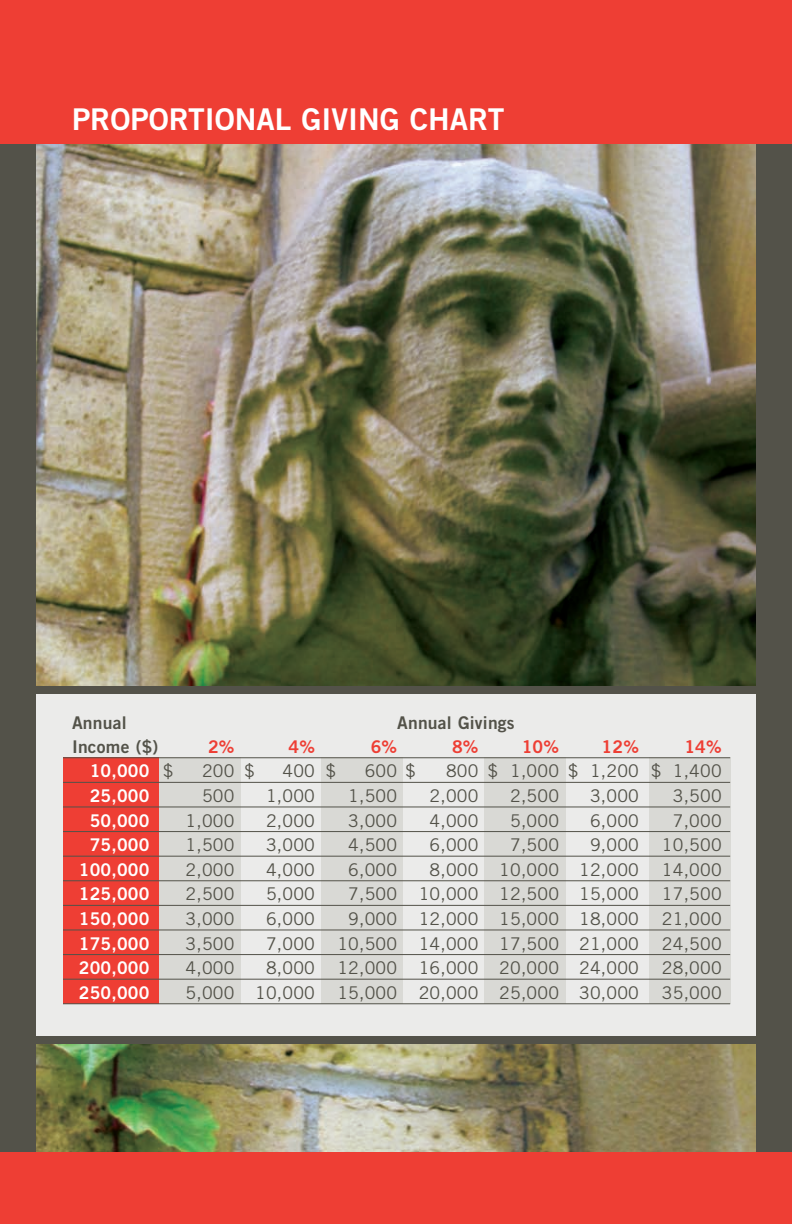
<style>
.page{position:relative;width:792px;height:1224px;background:#535249}
.page>*{position:absolute;margin:0;border:0;box-sizing:border-box;transform-origin:0 0}
.t1{font:30px "Trade Gothic Bold Two";color:#fff}
.t2{font:17.6px "Trade Gothic";letter-spacing:.01em;color:#535249}
.t3{font:17.6px "Trade Gothic Bold Two";letter-spacing:.01em;color:#fff}
.t4{font:17.6px "Trade Gothic Bold Two";letter-spacing:.01em;color:#535249}
.t5{font:17.6px "Trade Gothic Bold Two";color:#ee3e34}
.s1{font-family:"Trade Gothic";color:#535249}
</style>
<div class="page">
<img style="left:36px;top:144px;width:720px;height:1008px">
<div style="left:36px;top:691px;width:720px;height:346px;background:#ebebea"></div>
<div style="left:63px;top:758px;width:97px;height:246px;background:#ee3e34"></div>
<div style="left:36px;top:1037px;width:720px;height:7px;background:#535249"></div>
<div style="left:36px;top:686px;width:720px;height:8px;background:#535249"></div>
<div style="left:159px;top:758px;width:82px;height:246px;background:#d9d9d5"></div>
<div style="left:321px;top:758px;width:82px;height:246px;background:#d9d9d5"></div>
<div style="left:484px;top:758px;width:82px;height:246px;background:#d9d9d5"></div>
<div style="left:649px;top:758px;width:81px;height:246px;background:#d9d9d5"></div>
<hr style="left:63px;top:757px;width:667px;height:1px;background:#535249">
<hr style="left:63px;top:782px;width:667px;height:1px;background:#535249">
<hr style="left:63px;top:807px;width:667px;height:1px;background:#535249">
<hr style="left:63px;top:831px;width:667px;height:1px;background:#535249">
<hr style="left:63px;top:856px;width:667px;height:1px;background:#535249">
<hr style="left:63px;top:880px;width:667px;height:1px;background:#535249">
<hr style="left:63px;top:905px;width:667px;height:1px;background:#535249">
<hr style="left:63px;top:930px;width:667px;height:1px;background:#535249">
<hr style="left:63px;top:954px;width:667px;height:1px;background:#535249">
<hr style="left:63px;top:979px;width:667px;height:1px;background:#535249">
<hr style="left:63px;top:1003px;width:667px;height:1px;background:#535249">
<div style="left:0;top:1152px;width:792px;height:72px;background:#ee3e34"></div>
<div style="left:0;top:0;width:792px;height:144px;background:#ee3e34"></div>
<h1 class="t1" style="left:72px;top:108px;width:434px">PROPORTIONAL GIVING CHART</h1>
<p class="t4" style="left:72px;top:717px;width:56px">Annual</p>
<p class="t4" style="left:397px;top:717px;width:119px">Annual Givings</p>
<p class="t4" style="left:72px;top:740px;width:88px">Income ($)</p>
<p class="t5" style="left:208px;top:740px;width:28px">2%</p>
<p class="t5" style="left:289px;top:740px;width:28px">4%</p>
<p class="t5" style="left:371px;top:740px;width:28px">6%</p>
<p class="t5" style="left:452px;top:740px;width:28px">8%</p>
<p class="t5" style="left:522px;top:740px;width:39px">10%</p>
<p class="t5" style="left:602px;top:740px;width:39px">12%</p>
<p class="t5" style="left:684px;top:740px;width:39px">14%</p>
<p class="t3" style="left:90px;top:765px;width:85px">10,000 <span class="s1">$</span></p>
<p class="t2" style="left:202px;top:765px;width:54px">200 $</p>
<p class="t2" style="left:283px;top:765px;width:55px">400 $</p>
<p class="t2" style="left:365px;top:765px;width:52px">600 $</p>
<p class="t2" style="left:446px;top:765px;width:277px">800 $ 1,000 $ 1,200 $ 1,400</p>
<p class="t3" style="left:90px;top:789px;width:61px">25,000</p>
<p class="t2" style="left:202px;top:789px;width:34px">500</p>
<p class="t2" style="left:266px;top:789px;width:50px">1,000</p>
<p class="t2" style="left:348px;top:789px;width:50px">1,500</p>
<p class="t2" style="left:430px;top:789px;width:50px">2,000</p>
<p class="t2" style="left:510px;top:789px;width:50px">2,500</p>
<p class="t2" style="left:590px;top:789px;width:50px">3,000</p>
<p class="t2" style="left:673px;top:789px;width:50px">3,500</p>
<p class="t3" style="left:90px;top:814px;width:61px">50,000</p>
<p class="t2" style="left:186px;top:814px;width:50px">1,000</p>
<p class="t2" style="left:266px;top:814px;width:50px">2,000</p>
<p class="t2" style="left:348px;top:814px;width:50px">3,000</p>
<p class="t2" style="left:430px;top:814px;width:50px">4,000</p>
<p class="t2" style="left:510px;top:814px;width:50px">5,000</p>
<p class="t2" style="left:590px;top:814px;width:50px">6,000</p>
<p class="t2" style="left:673px;top:814px;width:50px">7,000</p>
<p class="t3" style="left:90px;top:838px;width:61px">75,000</p>
<p class="t2" style="left:186px;top:838px;width:50px">1,500</p>
<p class="t2" style="left:266px;top:838px;width:50px">3,000</p>
<p class="t2" style="left:348px;top:838px;width:50px">4,500</p>
<p class="t2" style="left:430px;top:838px;width:50px">6,000</p>
<p class="t2" style="left:510px;top:838px;width:50px">7,500</p>
<p class="t2" style="left:590px;top:838px;width:50px">9,000</p>
<p class="t2" style="left:662px;top:838px;width:61px">10,500</p>
<p class="t3" style="left:79px;top:863px;width:72px">100,000</p>
<p class="t2" style="left:186px;top:863px;width:50px">2,000</p>
<p class="t2" style="left:266px;top:863px;width:50px">4,000</p>
<p class="t2" style="left:348px;top:863px;width:50px">6,000</p>
<p class="t2" style="left:430px;top:863px;width:211px">8,000 10,000 12,000</p>
<p class="t2" style="left:662px;top:863px;width:61px">14,000</p>
<p class="t3" style="left:79px;top:888px;width:72px">125,000</p>
<p class="t2" style="left:186px;top:888px;width:50px">2,500</p>
<p class="t2" style="left:266px;top:888px;width:50px">5,000</p>
<p class="t2" style="left:348px;top:888px;width:292px">7,500 10,000 12,500 15,000</p>
<p class="t2" style="left:662px;top:888px;width:61px">17,500</p>
<p class="t3" style="left:79px;top:912px;width:72px">150,000</p>
<p class="t2" style="left:186px;top:912px;width:50px">3,000</p>
<p class="t2" style="left:266px;top:912px;width:50px">6,000</p>
<p class="t2" style="left:348px;top:912px;width:292px">9,000 12,000 15,000 18,000</p>
<p class="t2" style="left:662px;top:912px;width:61px">21,000</p>
<p class="t3" style="left:79px;top:937px;width:72px">175,000</p>
<p class="t2" style="left:186px;top:937px;width:50px">3,500</p>
<p class="t2" style="left:266px;top:937px;width:50px">7,000</p>
<p class="t2" style="left:337px;top:937px;width:303px">10,500 14,000 17,500 21,000</p>
<p class="t2" style="left:662px;top:937px;width:61px">24,500</p>
<p class="t3" style="left:79px;top:961px;width:72px">200,000</p>
<p class="t2" style="left:186px;top:961px;width:50px">4,000</p>
<p class="t2" style="left:266px;top:961px;width:50px">8,000</p>
<p class="t2" style="left:337px;top:961px;width:303px">12,000 16,000 20,000 24,000</p>
<p class="t2" style="left:662px;top:961px;width:61px">28,000</p>
<p class="t3" style="left:79px;top:986px;width:72px">250,000</p>
<p class="t2" style="left:186px;top:986px;width:131px">5,000 10,000</p>
<p class="t2" style="left:337px;top:986px;width:303px">15,000 20,000 25,000 30,000</p>
<p class="t2" style="left:662px;top:986px;width:61px">35,000</p>
</div>
